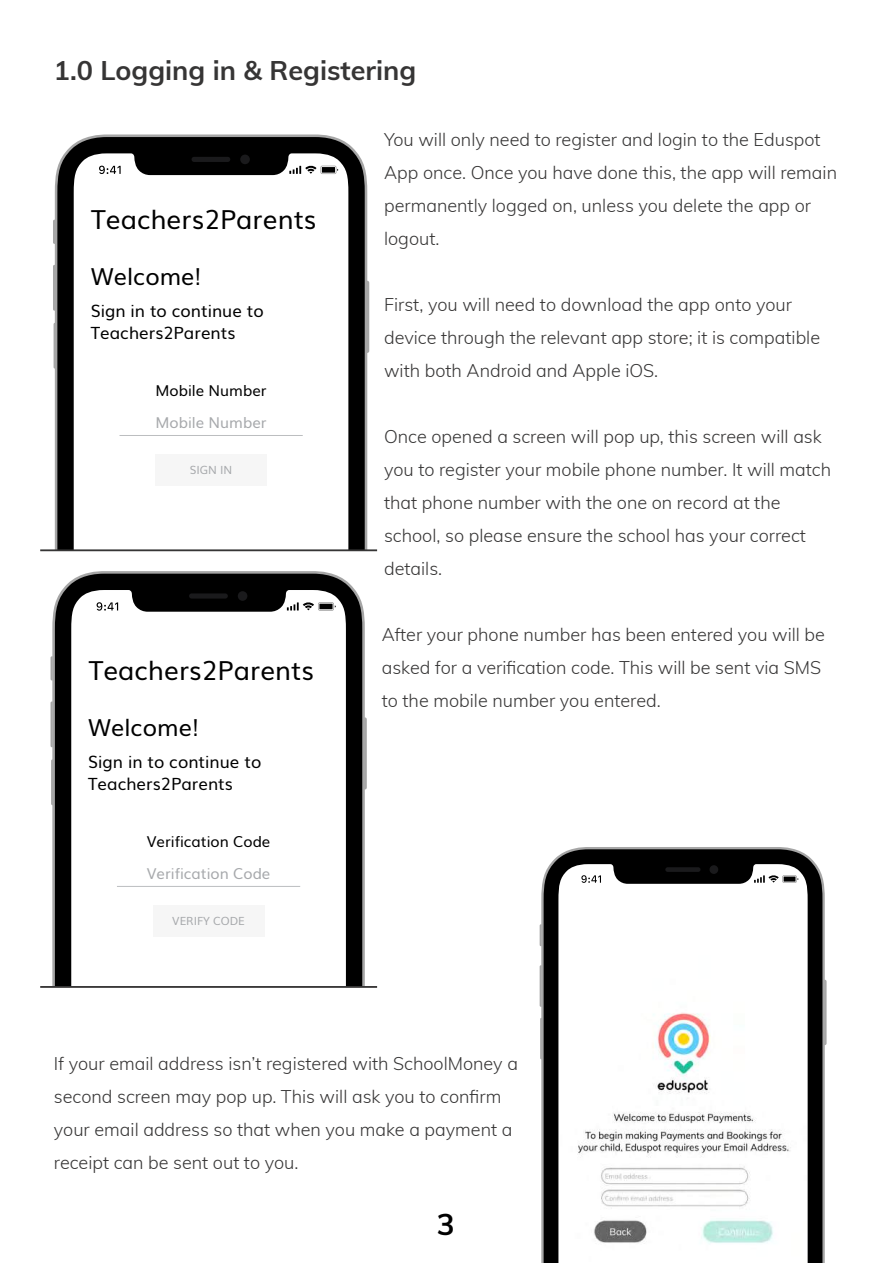
<style>
.page{position:relative;width:893px;height:1263px;background:#fff}
.page>*{position:absolute;margin:0;border:0;box-sizing:border-box;transform-origin:0 0}
.t1{font:700 30px "Muli";color:#000}
.t2{font:700 27px "Muli";color:#363535}
.t3{font:26.25px "Muli";color:#000}
.t4{font:23.4px "Muli";color:#000}
.t5{font:300 18px/33px "Muli";color:#363535}
.t6{font:16.8px/22.5px "Muli";color:#000}
.t7{font:15px "Muli";color:#000}
.t8{font:15px "Muli";color:#a7a9ac}
.t9{font:11.25px "Muli";color:#a7a9ac}
</style>
<div class="page">
<hr style="left:51px;top:0;width:1px;height:1263px;background:#000">
<hr style="left:842px;top:0;width:1px;height:1263px;background:#000">
<hr style="left:0;top:51px;width:893px;height:1px;background:#000">
<svg style="left:541px;top:847px;width:284px;height:416px;background:#a3a3a3"></svg>
<div style="left:544px;top:849px;width:278px;height:414px;background:#000"></div>
<svg style="left:540px;top:924px;width:2px;height:22px"></svg>
<svg style="left:540px;top:965px;width:2px;height:42px"></svg>
<svg style="left:540px;top:1018px;width:2px;height:41px"></svg>
<svg style="left:824px;top:980px;width:3px;height:65px"></svg>
<svg style="left:558px;top:864px;width:250px;height:399px"></svg>
<div style="left:709px;top:865px;width:9px;height:9px;background:#1a1a1c;border-radius:50%"></div>
<div style="left:665px;top:867px;width:35px;height:5px;background:#1a1a1c;border-radius:2px"></div>
<svg style="left:581px;top:875px;width:20px;height:8px"></svg>
<svg style="left:754px;top:874px;width:44px;height:9px"></svg>
<img style="left:560px;top:921px;width:246px;height:342px">
<svg style="left:52px;top:571px;width:313px;height:415px;background:#acacac"></svg>
<div style="left:55px;top:574px;width:307px;height:412px;background:#000"></div>
<svg style="left:51px;top:656px;width:2px;height:24px"></svg>
<svg style="left:51px;top:701px;width:2px;height:46px"></svg>
<svg style="left:51px;top:759px;width:2px;height:46px"></svg>
<svg style="left:364px;top:717px;width:3px;height:72px"></svg>
<svg style="left:71px;top:590px;width:275px;height:396px"></svg>
<div style="left:238px;top:591px;width:9px;height:10px;background:#1a1a1c;border-radius:50%"></div>
<div style="left:189px;top:593px;width:39px;height:6px;background:#1a1a1c;border-radius:3px"></div>
<svg style="left:97px;top:602px;width:21px;height:9px"></svg>
<svg style="left:287px;top:601px;width:49px;height:10px"></svg>
<div style="left:76px;top:629px;width:265px;height:358px;background:#fff"></div>
<hr style="left:117px;top:886px;width:183px;height:1px;background:#bcbec0">
<div style="left:153px;top:905px;width:111px;height:31px;background:#f6f6f6"></div>
<hr style="left:40px;top:986px;width:337px;height:2px;background:#363535">
<svg style="left:57px;top:137px;width:308px;height:412px;background:#101010"></svg>
<svg style="left:53px;top:220px;width:2px;height:24px"></svg>
<svg style="left:53px;top:265px;width:2px;height:46px"></svg>
<svg style="left:54px;top:323px;width:1px;height:46px"></svg>
<svg style="left:367px;top:281px;width:2px;height:72px"></svg>
<svg style="left:74px;top:153px;width:274px;height:396px"></svg>
<div style="left:240px;top:155px;width:10px;height:9px;background:#1a1a1c;border-radius:50%"></div>
<div style="left:192px;top:157px;width:38px;height:5px;background:#1a1a1c;border-radius:3px"></div>
<svg style="left:99px;top:166px;width:22px;height:8px"></svg>
<svg style="left:289px;top:165px;width:49px;height:9px"></svg>
<div style="left:79px;top:179px;width:265px;height:371px;background:#fff"></div>
<hr style="left:119px;top:435px;width:184px;height:1px;background:#bcbec0">
<div style="left:155px;top:454px;width:112px;height:31px;background:#f6f6f6"></div>
<hr style="left:40px;top:549px;width:337px;height:2px;background:#363535">
<h2 class="t2" style="left:54px;top:50px;width:364px">1.0 Logging in &amp; Registering</h2>
<h3 class="t3" style="left:91px;top:198px;width:227px">Teachers2Parents</h3>
<p class="t4" style="left:91px;top:257px;width:112px">Welcome!</p>
<p class="t6" style="left:91px;top:298px;width:175px">Sign in to continue to<br>Teachers2Parents</p>
<p class="t7" style="left:155px;top:379px;width:113px">Mobile Number</p>
<p class="t8" style="left:155px;top:410px;width:113px">Mobile Number</p>
<p class="t9" style="left:190px;top:461px;width:44px">SIGN IN</p>
<h3 class="t3" style="left:89px;top:649px;width:227px">Teachers2Parents</h3>
<p class="t4" style="left:88px;top:708px;width:112px">Welcome!</p>
<p class="t6" style="left:88px;top:749px;width:175px">Sign in to continue to<br>Teachers2Parents</p>
<p class="t7" style="left:147px;top:829px;width:125px">Verification Code</p>
<p class="t8" style="left:147px;top:861px;width:125px">Verification Code</p>
<p class="t9" style="left:172px;top:912px;width:74px">VERIFY CODE</p>
<p class="t5" style="left:384px;top:122px;width:455px">You will only need to register and login to the Eduspot App once. Once you have done this, the app will remain permanently logged on, unless you delete the app or logout.</p>
<p class="t5" style="left:384px;top:287px;width:438px">First, you will need to download the app onto your device through the relevant app store; it is compatible with both Android and Apple iOS.</p>
<p class="t5" style="left:384px;top:419px;width:449px">Once opened a screen will pop up, this screen will ask you to register your mobile phone number. It will match that phone number with the one on record at the school, so please ensure the school has your correct details.</p>
<p class="t5" style="left:382px;top:617px;width:445px">After your phone number has been entered you will be asked for a verification code. This will be sent via SMS to the mobile number you entered.</p>
<p class="t5" style="left:54px;top:1046px;width:466px">If your email address isn’t registered with SchoolMoney a second screen may pop up. This will ask you to confirm your email address so that when you make a payment a receipt can be sent out to you.</p>
<h1 class="t1" style="left:437px;top:1202px;width:19px">3</h1>
</div>
